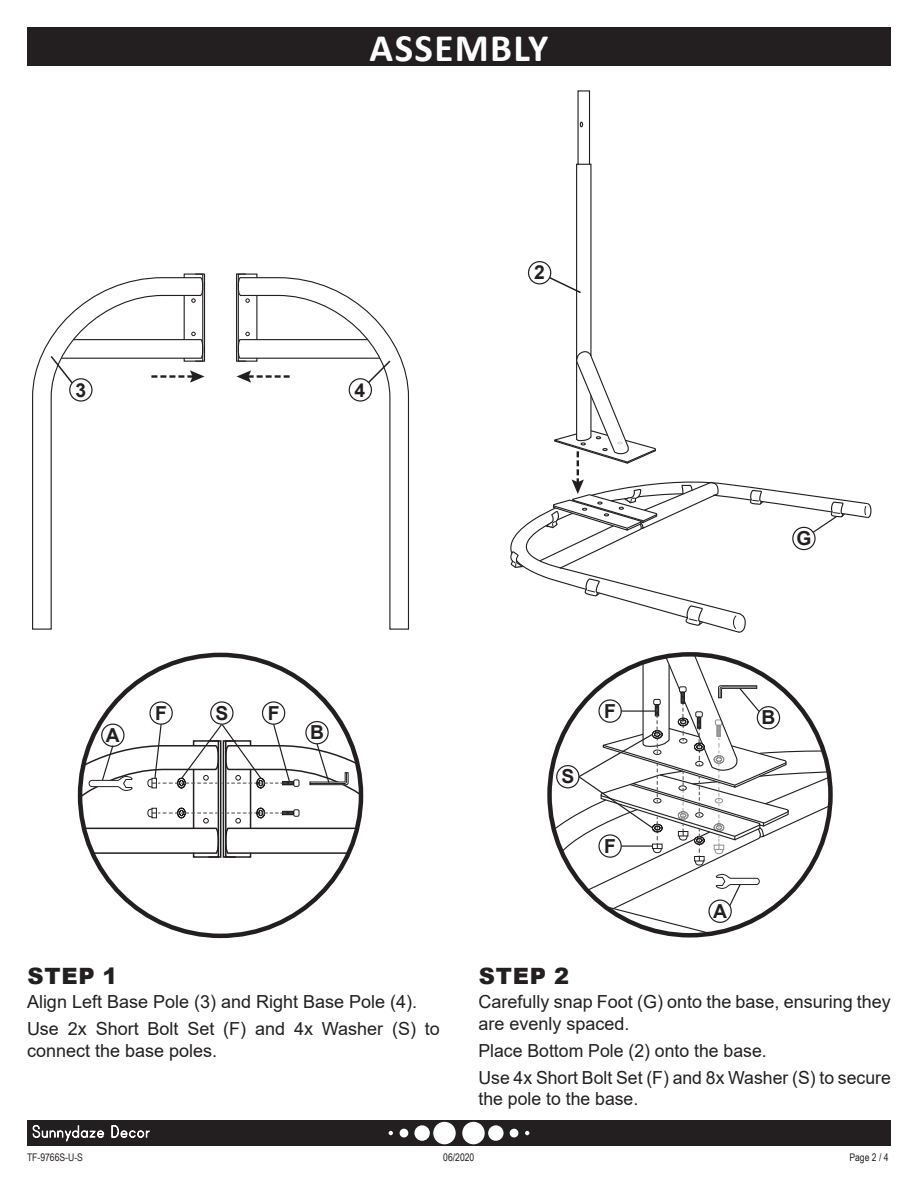
<style>
.page{position:relative;width:918px;height:1188px;background:#fff}
.page>*{position:absolute;margin:0;border:0;box-sizing:border-box;transform-origin:0 0}
.t1{font:700 39px "Calibri";letter-spacing:.035em;color:#fff}
.t2{font:900 22.5px "Arial";letter-spacing:.035em;color:#231f20}
.t3{font:700 19.35px "Arial";color:#231f20}
.t4{font:18px/27px "Arial";color:#231f20}
.t5{font:10.5px "Arial Narrow";color:#231f20}
</style>
<div class="page">
<div style="left:27px;top:27px;width:864px;height:38px;background:#231f20"></div>
<div style="left:27px;top:1120px;width:864px;height:26px;background:#231f20"></div>
<div style="left:462px;top:1122px;width:23px;height:22px;background:#fff;border-radius:50%"></div>
<div style="left:488px;top:1125px;width:16px;height:16px;background:#fff;border-radius:50%"></div>
<div style="left:510px;top:1129px;width:8px;height:8px;background:#fff;border-radius:50%"></div>
<svg style="left:525px;top:1131px;width:4px;height:4px"></svg>
<div style="left:433px;top:1122px;width:23px;height:22px;background:#fff;border-radius:50%"></div>
<div style="left:414px;top:1125px;width:16px;height:16px;background:#fff;border-radius:50%"></div>
<div style="left:400px;top:1129px;width:8px;height:8px;background:#fff;border-radius:50%"></div>
<svg style="left:389px;top:1131px;width:4px;height:4px"></svg>
<svg style="left:33px;top:1125px;width:71px;height:16px"></svg>
<svg style="left:111px;top:1125px;width:39px;height:13px"></svg>
<div style="left:149px;top:701px;width:24px;height:24px;border:1px solid #231f20;border-radius:50%"></div>
<div style="left:210px;top:701px;width:24px;height:24px;border:1px solid #231f20;border-radius:50%"></div>
<div style="left:305px;top:721px;width:24px;height:23px;border:1px solid #231f20;border-radius:50%"></div>
<div style="left:262px;top:701px;width:23px;height:24px;border:1px solid #231f20;border-radius:50%"></div>
<svg style="left:80px;top:723px;width:281px;height:183px"></svg>
<div style="left:32px;top:396px;width:20px;height:234px;border:1px solid #231f20"></div>
<div style="left:389px;top:396px;width:20px;height:234px;border:1px solid #231f20"></div>
<div style="left:236px;top:274px;width:10px;height:88px;border:1px solid #231f20"></div>
<div style="left:69px;top:378px;width:24px;height:24px;border:1px solid #231f20;border-radius:50%"></div>
<div style="left:349px;top:378px;width:23px;height:24px;border:1px solid #231f20;border-radius:50%"></div>
<svg style="left:237px;top:273px;width:172px;height:125px"></svg>
<svg style="left:32px;top:273px;width:173px;height:125px"></svg>
<svg style="left:550px;top:654px;width:280px;height:281px"></svg>
<div style="left:577px;top:90px;width:13px;height:75px;border:1px solid #231f20"></div>
<svg style="left:580px;top:122px;width:3px;height:5px"></svg>
<svg style="left:510px;top:163px;width:362px;height:470px"></svg>
<h1 class="t1" style="left:370px;top:20px;width:180px">ASSEMBLY</h1>
<p class="t3" style="left:76px;top:376px;width:12px">3</p>
<p class="t3" style="left:355px;top:376px;width:12px">4</p>
<p class="t3" style="left:534px;top:259px;width:12px">2</p>
<p class="t3" style="left:106px;top:722px;width:15px">A</p>
<p class="t3" style="left:155px;top:699px;width:13px">F</p>
<p class="t3" style="left:215px;top:699px;width:14px">S</p>
<p class="t3" style="left:268px;top:699px;width:13px">F</p>
<p class="t3" style="left:310px;top:719px;width:15px">B</p>
<p class="t3" style="left:561px;top:763px;width:14px">S</p>
<p class="t3" style="left:604px;top:697px;width:13px">F</p>
<p class="t3" style="left:604px;top:832px;width:13px">F</p>
<p class="t2" style="left:27px;top:959px;width:92px">STEP 1</p>
<p class="t2" style="left:479px;top:959px;width:92px">STEP 2</p>
<p class="t3" style="left:796px;top:525px;width:16px">G</p>
<p class="t3" style="left:761px;top:704px;width:15px">B</p>
<p class="t3" style="left:713px;top:898px;width:15px">A</p>
<p class="t4" style="left:27px;top:988px;width:414px">Align Left Base Pole (3) and Right Base Pole (4).<br>Use 2x Short Bolt Set (F) and 4x Washer (S) to</p>
<p class="t4" style="left:27px;top:1037px;width:192px">connect the base poles.</p>
<p class="t4" style="left:478px;top:991px;width:414px;line-height:21.6px">Carefully snap Foot (G) onto the base, ensuring they are evenly spaced.</p>
<p class="t4" style="left:478px;top:1037px;width:414px">Place Bottom Pole (2) onto the base.<br>Use 4x Short Bolt Set (F) and 8x Washer (S) to secure</p>
<p class="t4" style="left:478px;top:1085px;width:161px">the pole to the base.</p>
<p class="t5" style="left:27px;top:1150px;width:57px">TF-9766S-U-S</p>
<p class="t5" style="left:443px;top:1150px;width:33px">06/2020</p>
<p class="t5" style="left:849px;top:1150px;width:41px">Page 2 / 4</p>
</div>
